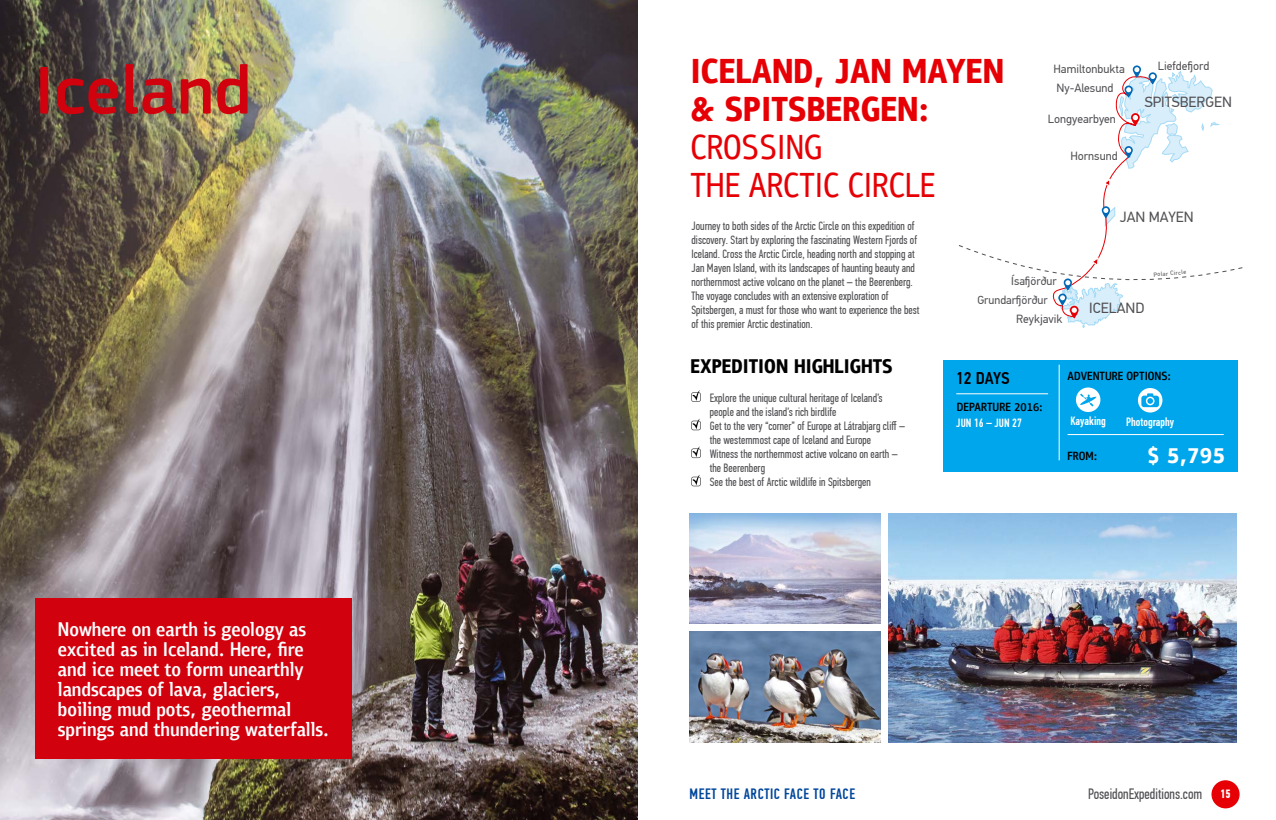
<style>
.page{position:relative;width:1276px;height:820px;background:#fff}
.page>*{position:absolute;margin:0;border:0;box-sizing:border-box;transform-origin:0 0}
.t1{font:500 70px "PF Square Sans Pro";color:#d1010e}
.t2{font:500 20px "PF Bulletin Sans Pro";color:#fff}
.t3{font:500 17px "PF Din Text Cond Pro";color:#000}
.t4{font:15px "PF Din Text Comp Pro";color:#504f53}
.t5{font:500 15px "PF Din Text Comp Pro";letter-spacing:.04em;color:#00469b}
.t6{font:14.7px "PF Din Text Pro";color:#504f53}
.t7{font:12px/14px "PF Din Text Comp Pro";color:#504f53}
.t8{font:500 12px "PF Din Text Comp Pro";color:#fff}
.t9{font:11.9px "PF Din Text Pro";color:#504f53}
.t10{font:11.6px "PF Din Text Pro";color:#504f53}
.t11{font:6.1px "PF Din Text Pro";color:#504f53}
.s1{font-weight:700;font-size:12px;color:#fff}
</style>
<div class="page">
<img style="left:0;top:0;width:638px;height:819px">
<div style="left:35px;top:598px;width:316px;height:160px;background:#d1010e"></div>
<div style="left:943px;top:360px;width:294px;height:111px;background:#00a6eb"></div>
<img style="left:889px;top:513px;width:347px;height:229px">
<img style="left:689px;top:513px;width:191px;height:110px">
<img style="left:689px;top:631px;width:191px;height:111px">
<svg style="left:1052px;top:67px;width:172px;height:261px"></svg>
<div style="left:1076px;top:387px;width:24px;height:25px;background:#fff;border-radius:50%"></div>
<svg style="left:1080px;top:393px;width:16px;height:13px"></svg>
<svg style="left:691px;top:390px;width:10px;height:11px"></svg>
<svg style="left:691px;top:418px;width:10px;height:12px"></svg>
<svg style="left:691px;top:474px;width:10px;height:12px"></svg>
<svg style="left:691px;top:446px;width:10px;height:12px"></svg>
<hr style="left:1058px;top:364px;width:1px;height:96px;background:#fff">
<hr style="left:956px;top:393px;width:92px;height:1px;background:#fff">
<hr style="left:1067px;top:434px;width:156px;height:1px;background:#fff">
<div style="left:1138px;top:388px;width:24px;height:24px;background:#fff;border-radius:50%"></div>
<svg style="left:1141px;top:393px;width:18px;height:14px"></svg>
<div style="left:1211px;top:780px;width:28px;height:28px;background:#e60005;border-radius:50%"></div>
<h1 class="t1" style="left:35px;top:50px;width:218px">Iceland</h1>
<h2 class="t2" style="left:181px;top:617px;width:85px">▼ ▲ □●□</h2>
<h2 class="t2" style="left:89px;top:637px;width:70px">▼ ▲ ■</h2>
<h2 class="t2" style="left:185px;top:637px;width:57px">● ■ ★</h2>
<h2 class="t2" style="left:67px;top:657px;width:11px">■</h2>
<h2 class="t2" style="left:152px;top:657px;width:51px">▼ ▼□ □</h2>
<h2 class="t2" style="left:58px;top:677px;width:42px">●■▲</h2>
<h2 class="t2" style="left:135px;top:677px;width:59px">▲ □ ● ❖</h2>
<h2 class="t2" style="left:67px;top:697px;width:36px">□●■</h2>
<h2 class="t2" style="left:132px;top:697px;width:60px">◆ □▼▲</h2>
<h2 class="t2" style="left:287px;top:697px;width:6px">●</h2>
<h2 class="t2" style="left:58px;top:717px;width:133px">▲ ■▲ ■ ▼◆■</h2>
<h2 class="t2" style="left:306px;top:717px;width:19px">●●▲</h2>
<p class="t9" style="left:1053px;top:62px;width:73px">Hamiltonbukta</p>
<p class="t9" style="left:1157px;top:59px;width:53px">Liefdefjord</p>
<p class="t9" style="left:1056px;top:81px;width:58px">Ny-Alesund</p>
<p class="t7" style="left:691px;top:219px;width:229px">Journey to both sides of the Arctic Circle on this expedition of discovery. Start by exploring the fascinating Western Fjords of Iceland. Cross the Arctic Circle, heading north and stopping at Jan Mayen Island, with its landscapes of haunting beauty and northernmost active volcano on the planet – the Beerenberg.<br>The voyage concludes with an extensive exploration of Spitsbergen, a must for those who want to experience the best of this premier Arctic destination.</p>
<p class="t7" style="left:710px;top:391px;width:197px">Explore the unique cultural heritage of Iceland’s people and the island’s rich birdlife<br>Get to the very “corner” of Europe at Látrabjarg cliff – the westernmost cape of Iceland and Europe<br>Witness the northernmost active volcano on earth – the Beerenberg<br>See the best of Arctic wildlife in Spitsbergen</p>
<p class="t9" style="left:1047px;top:112px;width:70px">Longyearbyen</p>
<p class="t9" style="left:1070px;top:149px;width:49px">Hornsund</p>
<p class="t6" style="left:1144px;top:93px;width:89px">SPITSBERGEN</p>
<p class="t6" style="left:1120px;top:208px;width:75px">JAN MAYEN</p>
<p class="t10" style="left:1011px;top:274px;width:47px">Ísafjörður</p>
<p class="t10" style="left:977px;top:293px;width:72px">Grundarfjörður</p>
<p class="t9" style="left:1016px;top:312px;width:48px">Reykjavik</p>
<p class="t11" style="left:1153px;top:271px;width:34px;rotate:-5deg">Polar Circle</p>
<p class="t6" style="left:1089px;top:299px;width:57px">ICELAND</p>
<h3 class="t3" style="left:956px;top:367px;width:55px">12 DAYS</h3>
<p class="t8" style="left:956px;top:416px;width:67px">JUN 16 – JUN 27</p>
<p class="t8" style="left:1070px;top:414px;width:37px">Kayaking</p>
<p class="t8" style="left:1126px;top:414px;width:49px">Photography</p>
<p class="t5" style="left:689px;top:785px;width:167px">MEET THE ARCTIC FACE TO FACE</p>
<p class="t4" style="left:1088px;top:785px;width:144px">PoseidonExpeditions.com <span class="s1">15</span></p>
</div>
